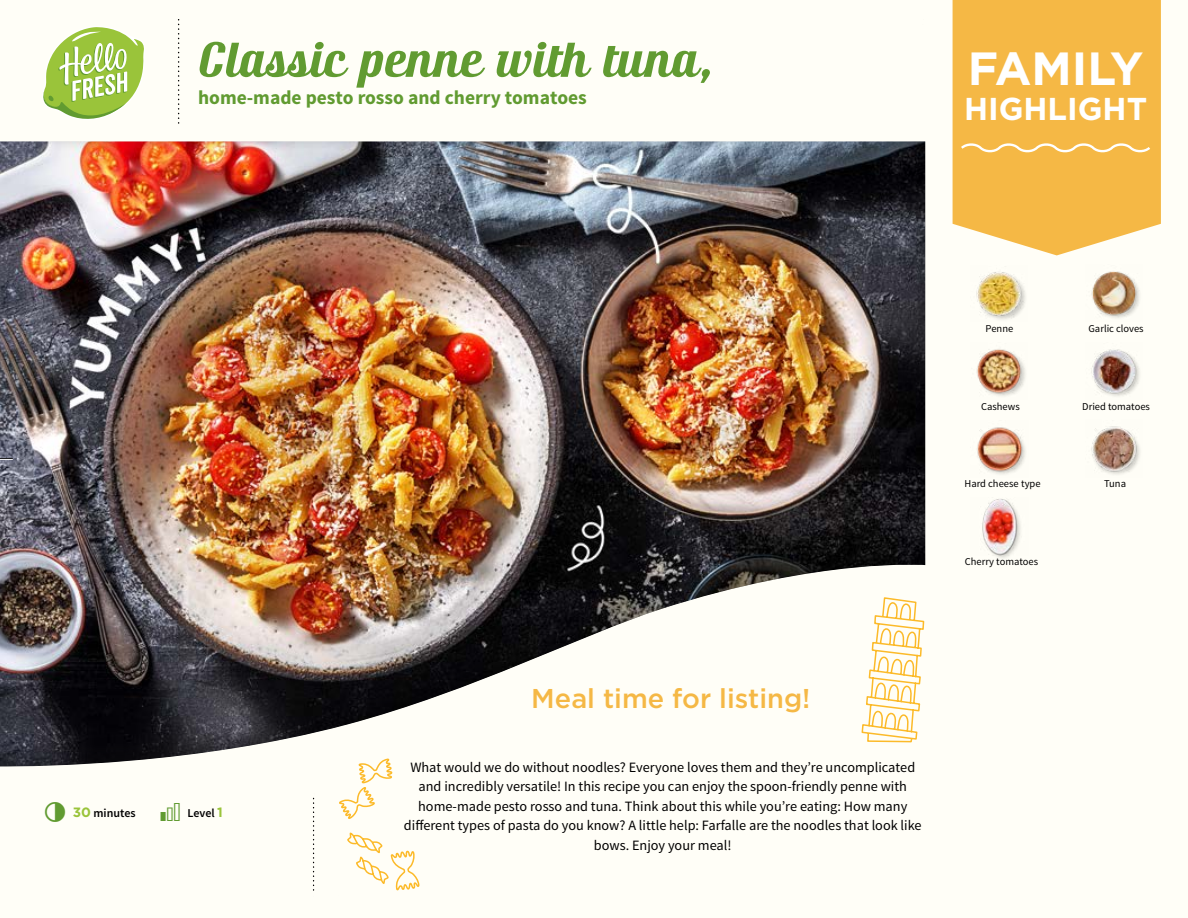
<style>
.page{position:relative;width:1188px;height:918px;background:#fffef7}
.page>*{position:absolute;margin:0;border:0;box-sizing:border-box;transform-origin:0 0}
.t1{font:51px "Ritts Cursive";color:#619b31}
.t2{font:700 46.5px "Gotham";color:#fff}
.t3{font:700 31.65px "Gotham";color:#fff}
.t4{font:500 27.15px "Gotham";color:#f5b845}
.t5{font:700 19.5px "Source Sans Pro";color:#619b31}
.t6{font:14.25px/19.5px "Source Sans Pro";color:#000;text-align:center}
.t7{font:600 12px "Source Sans Pro";color:#000}
.t8{font:10.5px "Source Sans Pro";color:#000}
.s1{font-family:"Gotham";font-weight:700;font-size:13.5px;color:#9ac43a}
</style>
<div class="page">
<svg style="left:43px;top:27px;width:101px;height:92px"></svg>
<div style="left:953px;top:0;width:208px;height:255px;background:#f5b845"></div>
<svg style="left:958px;top:140px;width:195px;height:16px;background:#f6c261"></svg>
<svg style="left:313px;top:767px;width:107px;height:124px"></svg>
<div style="left:982px;top:498px;width:42px;height:62px;background:#000;opacity:.2"></div>
<img style="left:982px;top:498px;width:42px;height:57px">
<img style="left:1091px;top:426px;width:49px;height:49px">
<img style="left:977px;top:427px;width:48px;height:47px">
<img style="left:976px;top:349px;width:49px;height:47px">
<img style="left:1091px;top:349px;width:49px;height:47px">
<img style="left:1091px;top:271px;width:49px;height:47px">
<img style="left:976px;top:272px;width:50px;height:48px">
<div style="left:0;top:132px;width:938px;height:635px;background:#000;opacity:.38"></div>
<svg style="left:0;top:458px;width:13px;height:2px"></svg>
<h1 class="t1" style="left:198px;top:30px;width:518px">Classic penne with tuna,</h1>
<h3 class="t5" style="left:198px;top:85px;width:390px">home-made pesto rosso and cherry tomatoes</h3>
<h2 class="t2" style="left:968px;top:38px;width:177px">FAMILY</h2>
<h3 class="t3" style="left:964px;top:88px;width:184px">HIGHLIGHT</h3>
<p class="t7" style="left:73px;top:806px;width:64px"><span class="s1">30</span> minutes</p>
<p class="t7" style="left:188px;top:806px;width:37px">Level <span class="s1">1</span></p>
<p class="t8" style="left:986px;top:322px;width:29px">Penne</p>
<p class="t8" style="left:1089px;top:322px;width:57px">Garlic cloves</p>
<p class="t8" style="left:981px;top:400px;width:40px">Cashews</p>
<p class="t8" style="left:1082px;top:400px;width:69px">Dried tomatoes</p>
<p class="t8" style="left:965px;top:477px;width:78px">Hard cheese type</p>
<p class="t8" style="left:1104px;top:477px;width:23px">Tuna</p>
<p class="t8" style="left:965px;top:555px;width:75px">Cherry tomatoes</p>
<h3 class="t4" style="left:531px;top:681px;width:281px">Meal time for listing!</h3>
<p class="t6" style="left:404px;top:757px;width:519px">What would we do without noodles? Everyone loves them and they’re uncomplicated and incredibly versatile! In this recipe you can enjoy the spoon-friendly penne with home-made pesto rosso and tuna. Think about this while you’re eating: How many different types of pasta do you know? A little help: Farfalle are the noodles that look like bows. Enjoy your meal!</p>
</div>
